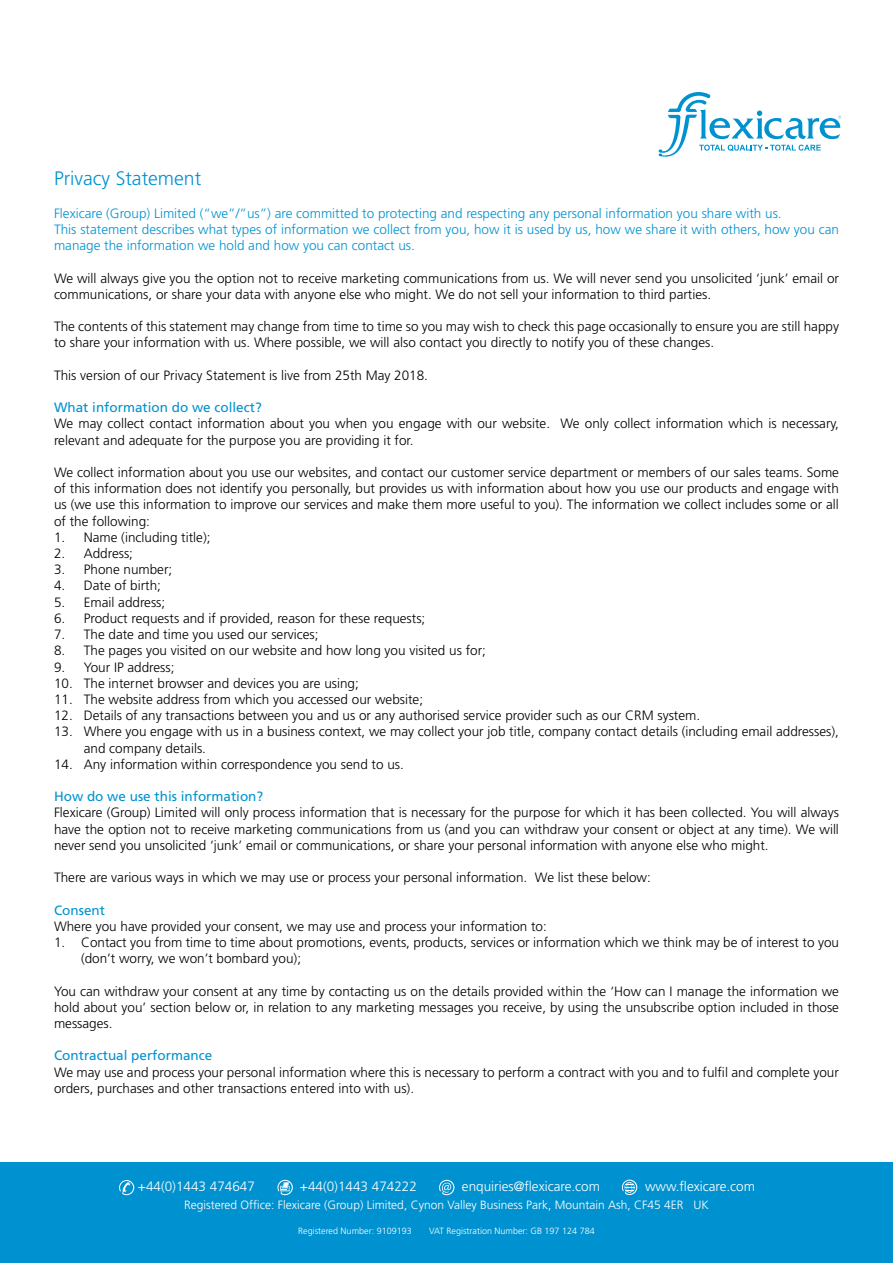
<style>
.page{position:relative;width:893px;height:1263px;background:#fff}
.page>*{position:absolute;margin:0;border:0;box-sizing:border-box;transform-origin:0 0}
.t1{font:300 19.5px "Frutiger LT Std";color:#0092d0}
.t2{font:300 13.5px/16.2px "Frutiger LT Std";color:#000}
.t3{font:300 13.5px/16.2px "Frutiger LT Std";color:#0092d0}
.t4{font:13.5px "Frutiger LT Std";color:#0092d0}
.t5{font:300 13.5px "Frutiger LT Std";color:#fff}
.t6{font:300 12px "Frutiger LT Std";color:#fff}
.t7{font:300 9px "Frutiger LT Std";color:#fff}
</style>
<div class="page">
<svg style="left:659px;top:92px;width:182px;height:65px"></svg>
<div style="left:0;top:1162px;width:893px;height:101px;background:#0092d0"></div>
<svg style="left:439px;top:1180px;width:15px;height:15px"></svg>
<svg style="left:277px;top:1180px;width:16px;height:15px"></svg>
<svg style="left:119px;top:1180px;width:15px;height:15px"></svg>
<svg style="left:622px;top:1179px;width:15px;height:16px"></svg>
<h1 class="t1" style="left:54px;top:168px;width:149px">Privacy Statement</h1>
<p class="t3" style="left:54px;top:205px;width:787px">Flexicare (Group) Limited (“we”/”us”) are committed to protecting and respecting any personal information you share with us.<br>This statement describes what types of information we collect from you, how it is used by us, how we share it with others, how you can manage the information we hold and how you can contact us.</p>
<p class="t2" style="left:54px;top:270px;width:786px">We will always give you the option not to receive marketing communications from us. We will never send you unsolicited ‘junk’ email or communications, or share your data with anyone else who might. We do not sell your information to third parties.</p>
<p class="t2" style="left:54px;top:319px;width:786px">The contents of this statement may change from time to time so you may wish to check this page occasionally to ensure you are still happy to share your information with us. Where possible, we will also contact you directly to notify you of these changes.</p>
<p class="t2" style="left:54px;top:367px;width:376px">This version of our Privacy Statement is live from 25th May 2018.</p>
<p class="t4" style="left:54px;top:400px;width:209px">What information do we collect?</p>
<p class="t2" style="left:54px;top:416px;width:786px">We may collect contact information about you when you engage with our website. We only collect information which is necessary, relevant and adequate for the purpose you are providing it for.</p>
<p class="t2" style="left:54px;top:464px;width:786px;text-align:justify">We collect information about you use our websites, and contact our customer service department or members of our sales teams. Some of this information does not identify you personally, but provides us with information about how you use our products and engage with us (we use this information to improve our services and make them more useful to you). The information we collect includes some or all of the following:</p>
<p class="t2" style="left:54px;top:529px;width:158px">1. Name (including title);</p>
<p class="t2" style="left:54px;top:545px;width:81px">2. Address;</p>
<p class="t2" style="left:54px;top:562px;width:120px">3. Phone number;</p>
<p class="t2" style="left:54px;top:578px;width:109px">4. Date of birth;</p>
<p class="t2" style="left:54px;top:594px;width:113px">5. Email address;</p>
<p class="t2" style="left:54px;top:610px;width:373px">6. Product requests and if provided, reason for these requests;</p>
<p class="t2" style="left:54px;top:626px;width:266px">7. The date and time you used our services;</p>
<p class="t2" style="left:54px;top:643px;width:433px">8. The pages you visited on our website and how long you visited us for;</p>
<p class="t2" style="left:54px;top:659px;width:122px">9. Your IP address;</p>
<p class="t2" style="left:54px;top:675px;width:306px">10. The internet browser and devices you are using;</p>
<p class="t2" style="left:54px;top:691px;width:371px">11. The website address from which you accessed our website;</p>
<p class="t2" style="left:54px;top:707px;width:648px">12. Details of any transactions between you and us or any authorised service provider such as our CRM system.</p>
<p class="t2" style="left:84px;top:724px;width:757px;text-indent:-30px">13. Where you engage with us in a business context, we may collect your job title, company contact details (including email addresses), and company details.</p>
<p class="t2" style="left:54px;top:756px;width:351px">14. Any information within correspondence you send to us.</p>
<p class="t4" style="left:54px;top:788px;width:211px">How do we use this information?</p>
<p class="t2" style="left:54px;top:805px;width:786px;text-align:justify">Flexicare (Group) Limited will only process information that is necessary for the purpose for which it has been collected. You will always have the option not to receive marketing communications from us (and you can withdraw your consent or object at any time). We will never send you unsolicited ‘junk’ email or communications, or share your personal information with anyone else who might.</p>
<p class="t2" style="left:54px;top:869px;width:598px">There are various ways in which we may use or process your personal information. We list these below:</p>
<p class="t4" style="left:54px;top:902px;width:53px">Consent</p>
<p class="t2" style="left:54px;top:918px;width:494px">Where you have provided your consent, we may use and process your information to:</p>
<p class="t2" style="left:81px;top:934px;width:759px;text-indent:-27px">1. Contact you from time to time about promotions, events, products, services or information which we think may be of interest to you (don’t worry, we won’t bombard you);</p>
<p class="t2" style="left:54px;top:983px;width:786px;text-align:justify">You can withdraw your consent at any time by contacting us on the details provided within the ‘How can I manage the information we hold about you’ section below or, in relation to any marketing messages you receive, by using the unsubscribe option included in those messages.</p>
<p class="t4" style="left:54px;top:1048px;width:160px">Contractual performance</p>
<p class="t2" style="left:54px;top:1064px;width:786px">We may use and process your personal information where this is necessary to perform a contract with you and to fulfil and complete your orders, purchases and other transactions entered into with us).</p>
<p class="t5" style="left:138px;top:1179px;width:118px">+44(0)1443 474647</p>
<p class="t5" style="left:300px;top:1179px;width:118px">+44(0)1443 474222</p>
<p class="t5" style="left:462px;top:1179px;width:140px">enquiries@flexicare.com</p>
<p class="t5" style="left:645px;top:1179px;width:112px">www.flexicare.com</p>
<p class="t6" style="left:184px;top:1198px;width:526px">Registered Office: Flexicare (Group) Limited, Cynon Valley Business Park, Mountain Ash, CF45 4ER UK</p>
<p class="t7" style="left:298px;top:1225px;width:115px">Registered Number: 9109193</p>
<p class="t7" style="left:429px;top:1225px;width:167px">VAT Registration Number: GB 197 124 784</p>
</div>
